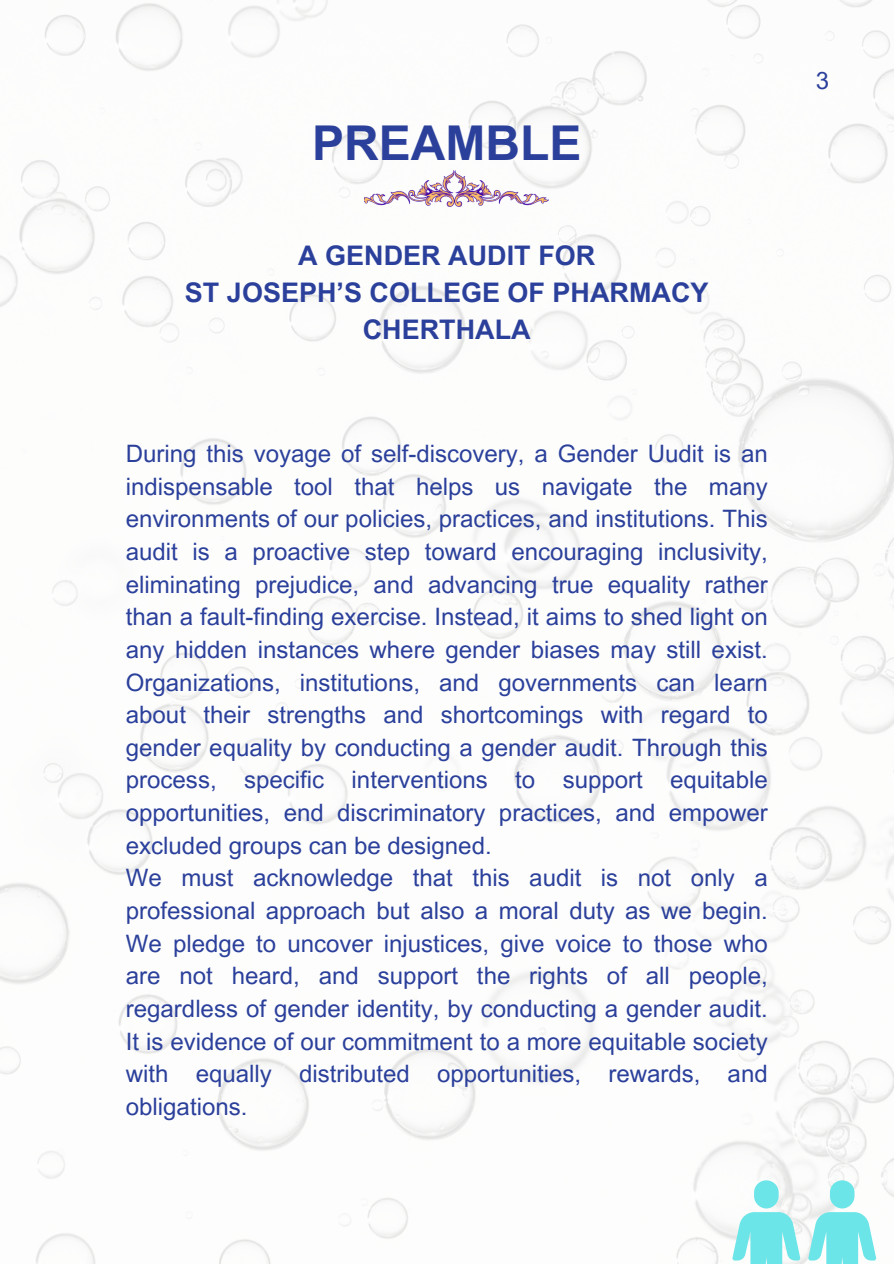
<style>
.page{position:relative;width:894px;height:1264px;background:#fff}
.page>*{position:absolute;margin:0;border:0;box-sizing:border-box;transform-origin:0 0}
.t1{font:700 48px "Arial MT Pro";color:#2b409b}
.t2{font:700 27px/37.2px "Arial MT Pro";color:#2b409b;text-align:center}
.t3{font:24px/32.7px "Arial MT Pro";color:#2b409b;text-align:justify}
</style>
<div class="page">
<img style="left:0;top:0;width:893px;height:1263px">
<img style="left:364px;top:171px;width:184px;height:40px">
<svg style="left:732px;top:1180px;width:143px;height:83px;fill:#6ce5e8"></svg>
<p class="t1" style="left:312px;top:125px;width:271px">PREAMBLE</p>
<p class="t2" style="left:185px;top:240px;width:525px">A GENDER AUDIT FOR<br>ST JOSEPH’S COLLEGE OF PHARMACY<br>CHERTHALA</p>
<h1 class="t3" style="left:126px;top:440px;width:643px">During this voyage of self-discovery, a Gender Uudit is an indispensable tool that helps us navigate the many environments of our policies, practices, and institutions. This audit is a proactive step toward encouraging inclusivity, eliminating prejudice, and advancing true equality rather than a fault-finding exercise. Instead, it aims to shed light on any hidden instances where gender biases may still exist.<br>Organizations, institutions, and governments can learn about their strengths and shortcomings with regard to gender equality by conducting a gender audit. Through this process, specific interventions to support equitable opportunities, end discriminatory practices, and empower excluded groups can be designed.</h1>
<h2 class="t3" style="left:126px;top:864px;width:643px">We must acknowledge that this audit is not only a professional approach but also a moral duty as we begin.<br>We pledge to uncover injustices, give voice to those who are not heard, and support the rights of all people, regardless of gender identity, by conducting a gender audit.<br>It is evidence of our commitment to a more equitable society with equally distributed opportunities, rewards, and obligations.</h2>
<p class="t3" style="left:815px;top:67px;width:15px">3</p>
</div>
